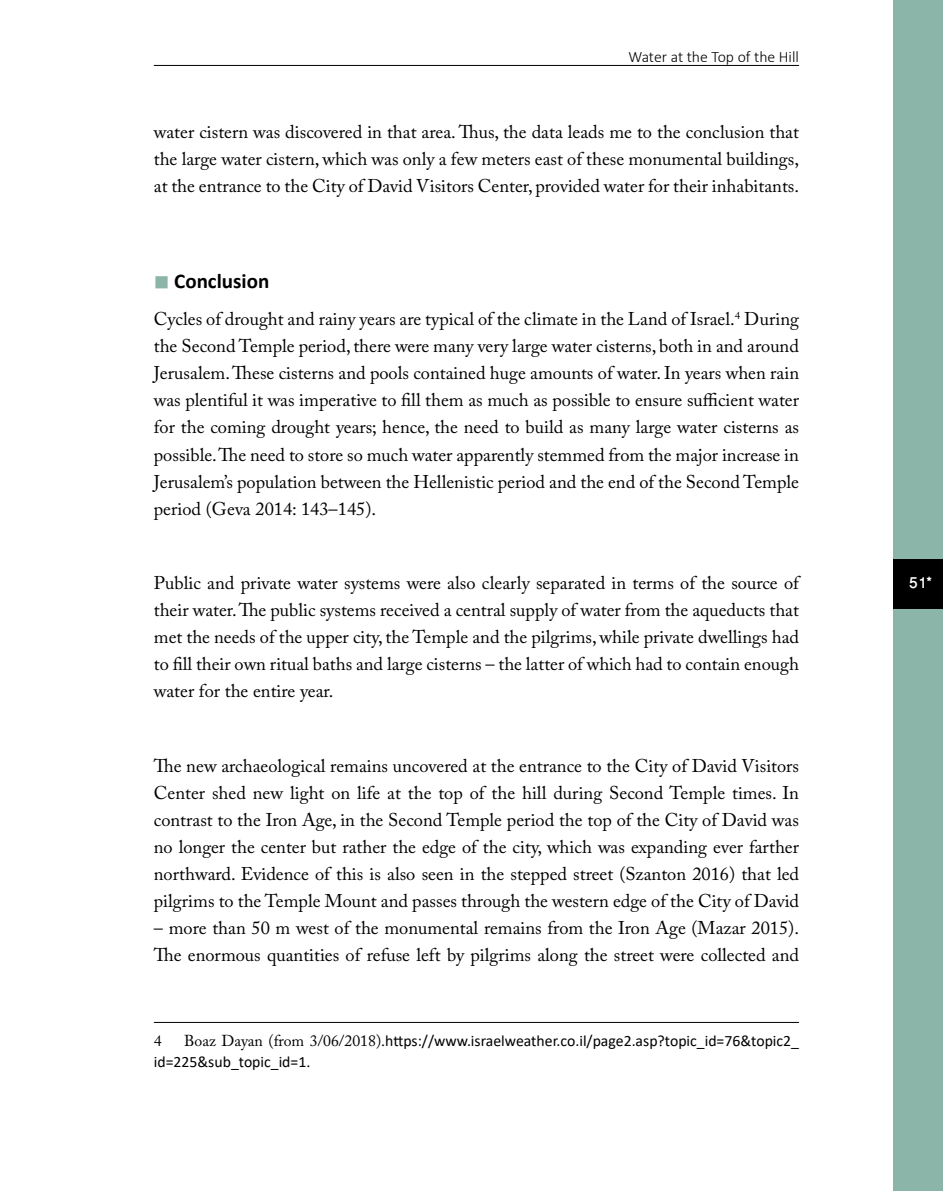
<style>
.page{position:relative;width:943px;height:1191px;background:#fff}
.page>*{position:absolute;margin:0;border:0;box-sizing:border-box;transform-origin:0 0}
.t1{font:700 21px "Calibri";color:#000}
.t2{font:500 21px "Win Soft Pro";color:#fff}
.t3{font:18.38px/27.1px "Adobe Caslon Pro";color:#000;text-align:justify}
.t4{font:15.75px/21px "Calibri";color:#000}
.t5{font:300 15.75px "Calibri";color:#000}
.t6{font:15.75px "Adobe Caslon Pro";color:#000}
.s1{font-family:"Adobe Caslon Pro"}
</style>
<div class="page">
<div style="left:893px;top:0;width:50px;height:1191px;background:#8cb5aa"></div>
<div style="left:893px;top:559px;width:50px;height:50px;background:#000"></div>
<hr style="left:154px;top:65px;width:645px;height:1px;background:#000">
<hr style="left:154px;top:1022px;width:645px;height:1px;background:#000">
<p class="t5" style="left:628px;top:47px;width:172px">Water at the Top of the Hill</p>
<p class="t3" style="left:154px;top:118px;width:646px">water cistern was discovered in that area. Thus, the data leads me to the conclusion that the large water cistern, which was only a few meters east of these monumental buildings, at the entrance to the City of David Visitors Center, provided water for their inhabitants.</p>
<p class="t1" style="left:174px;top:266px;width:97px">Conclusion</p>
<p class="t3" style="left:154px;top:305px;width:646px">Cycles of drought and rainy years are typical of the climate in the Land of Israel.<sup>4</sup> During the Second Temple period, there were many very large water cisterns, both in and around Jerusalem. These cisterns and pools contained huge amounts of water. In years when rain was plentiful it was imperative to fill them as much as possible to ensure sufficient water for the coming drought years; hence, the need to build as many large water cisterns as possible. The need to store so much water apparently stemmed from the major increase in Jerusalem’s population between the Hellenistic period and the end of the Second Temple period (Geva 2014: 143–145).</p>
<p class="t3" style="left:154px;top:569px;width:646px">Public and private water systems were also clearly separated in terms of the source of their water. The public systems received a central supply of water from the aqueducts that met the needs of the upper city, the Temple and the pilgrims, while private dwellings had to fill their own ritual baths and large cisterns – the latter of which had to contain enough water for the entire year.</p>
<p class="t3" style="left:154px;top:751px;width:646px">The new archaeological remains uncovered at the entrance to the City of David Visitors Center shed new light on life at the top of the hill during Second Temple times. In contrast to the Iron Age, in the Second Temple period the top of the City of David was no longer the center but rather the edge of the city, which was expanding ever farther northward. Evidence of this is also seen in the stepped street (Szanton 2016) that led pilgrims to the Temple Mount and passes through the western edge of the City of David</p>
<p class="t3" style="left:154px;top:914px;width:646px">– more than 50 m west of the monumental remains from the Iron Age (Mazar 2015).<br>The enormous quantities of refuse left by pilgrims along the street were collected and</p>
<p class="t4" style="left:154px;top:1029px;width:646px;text-indent:30px"><span class="s1">Boaz Dayan (from 3/06/2018).</span>https://www.israelweather.co.il/page2.asp?topic_id=76&amp;topic2_ id=225&amp;sub_topic_id=1<span class="s1">.</span></p>
<p class="t6" style="left:154px;top:1031px;width:9px">4</p>
<p class="t2" style="left:909px;top:567px;width:24px">51*</p>
</div>
